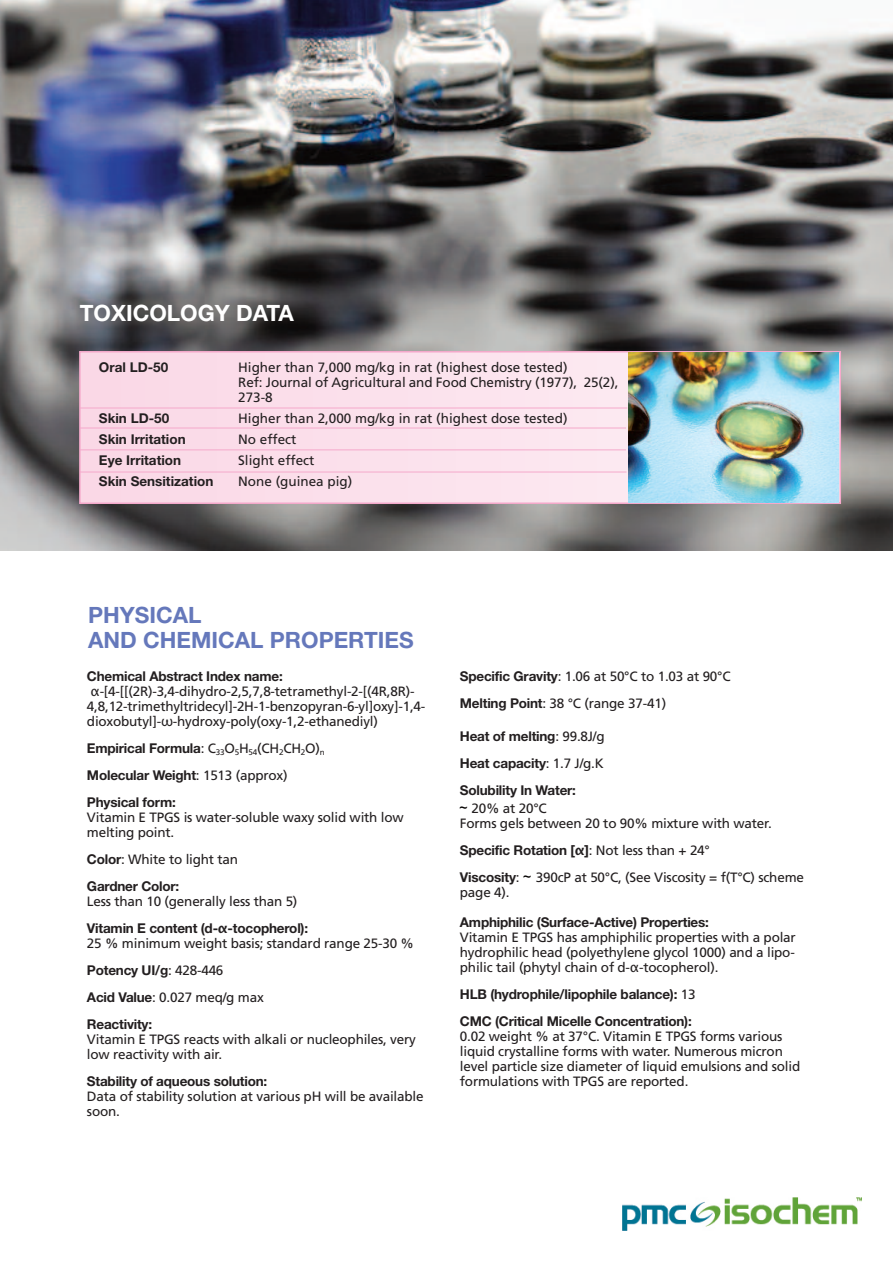
<style>
.page{position:relative;width:893px;height:1263px;background:#fff}
.page>*{position:absolute;margin:0;border:0;box-sizing:border-box;transform-origin:0 0}
.t1{font:700 22.5px/25.5px "Helvetica Neue LT Std";color:#6578bb}
.t2{font:700 22.5px "Helvetica Neue LT Std";color:#fff}
.t3{font:13.5px/15px "Frutiger LT Std";letter-spacing:-.015em;color:#231f20}
.t4{font:700 13.5px/27px "Helvetica Neue LT Std";letter-spacing:-.015em;color:#231f20}
.s1{font-family:"Lucida Grande"}
.s2{font-family:"Frutiger LT Std";font-weight:400}
.s3{font-family:"Helvetica Neue LT Std";font-weight:700}
.s4{font-family:"Arial Unicode MS";font-size:15px;color:#070504}
</style>
<div class="page">
<img style="left:0;top:0;width:893px;height:550px">
<div style="left:81px;top:352px;width:758px;height:150px;background:#fbe0eb"></div>
<div style="left:79px;top:351px;width:762px;height:153px;border:2px solid #f5a9cb"></div>
<hr style="left:80px;top:408px;width:547px;height:1px;background:#f5a9cb">
<hr style="left:80px;top:428px;width:546px;height:1px;background:#f5a9cb">
<hr style="left:80px;top:449px;width:546px;height:1px;background:#f5a9cb">
<hr style="left:80px;top:472px;width:546px;height:1px;background:#f5a9cb">
<img style="left:629px;top:352px;width:210px;height:150px">
<img style="left:622px;top:1197px;width:239px;height:34px">
<h1 class="t2" style="left:80px;top:305px;width:216px">TOXICOLOGY DATA</h1>
<p class="t4" style="left:99px;top:355px;width:71px">Oral LD-50</p>
<p class="t3" style="left:238px;top:361px;width:382px">Higher than 7,000 mg/kg in rat (highest dose tested)<br>Ref: Journal of Agricultural and Food Chemistry (1977), 25(2),<br>273-8</p>
<p class="t4" style="left:99px;top:406px;width:72px">Skin LD-50</p>
<p class="t3" style="left:238px;top:412px;width:331px">Higher than 2,000 mg/kg in rat (highest dose tested)</p>
<p class="t4" style="left:99px;top:427px;width:88px">Skin Irritation</p>
<p class="t3" style="left:238px;top:433px;width:60px">No effect</p>
<p class="t4" style="left:99px;top:448px;width:84px">Eye Irritation</p>
<p class="t3" style="left:238px;top:454px;width:78px">Slight effect</p>
<p class="t4" style="left:99px;top:469px;width:116px">Skin Sensitization</p>
<p class="t3" style="left:238px;top:475px;width:116px">None (guinea pig)</p>
<h1 class="t1" style="left:88px;top:604px;width:327px">PHYSICAL<br>AND CHEMICAL PROPERTIES</h1>
<p class="t4" style="left:87px;top:664px;width:197px">Chemical Abstract Index name:</p>
<p class="t3" style="left:87px;top:685px;width:340px"><span class="s1">α</span>-[4-[[(2R)-3,4-dihydro-2,5,7,8-tetramethyl-2-[(4R,8R)-<br>4,8,12-trimethyltridecyl]-2H-1-benzopyran-6-yl]oxy]-1,4- dioxobutyl]-<span class="s1">ω</span>-hydroxy-poly(oxy-1,2-ethanediyl)</p>
<p class="t4" style="left:87px;top:736px;width:239px">Empirical Formula<span class="s2">: C</span><sub>33</sub><span class="s2">O</span><sub>5</sub><span class="s2">H</span><sub>54</sub><span class="s2">(CH</span><sub>2</sub><span class="s2">CH</span><sub>2</sub><span class="s2">O)</span><sub>n<br></sub>Molecular Weight<span class="s2">: 1513 (approx)<br></span>Physical form:</p>
<p class="t3" style="left:87px;top:811px;width:318px">Vitamin E TPGS is water-soluble waxy solid with low melting point.</p>
<p class="t3" style="left:87px;top:853px;width:153px"><span class="s3">Color</span>: White to light tan</p>
<p class="t4" style="left:87px;top:874px;width:94px">Gardner Color:</p>
<p class="t3" style="left:87px;top:895px;width:212px">Less than 10 (generally less than 5)</p>
<p class="t4" style="left:87px;top:916px;width:223px">Vitamin E content (d-<span class="s1">α</span>-tocopherol):</p>
<p class="t3" style="left:87px;top:937px;width:329px">25 % minimum weight basis; standard range 25-30 %</p>
<p class="t4" style="left:87px;top:958px;width:138px">Potency UI/g<span class="s2">: 428-446</span></p>
<p class="t3" style="left:87px;top:991px;width:178px"><span class="s3">Acid Value</span>: 0.027 meq/g max</p>
<p class="t4" style="left:87px;top:1012px;width:67px">Reactivity:</p>
<p class="t3" style="left:87px;top:1033px;width:330px">Vitamin E TPGS reacts with alkali or nucleophiles, very low reactivity with air.</p>
<p class="t4" style="left:87px;top:1069px;width:182px">Stability of aqueous solution:</p>
<p class="t3" style="left:87px;top:1090px;width:338px">Data of stability solution at various pH will be available soon.</p>
<p class="t3" style="left:460px;top:664px;width:272px;line-height:27px"><span class="s3">Specific Gravity</span>: 1.06 at 50°C to 1.03 at 90°C<br><span class="s3">Melting Point</span>: 38 °C (range 37-41)</p>
<p class="t4" style="left:460px;top:724px;width:146px;text-align:justify">Heat of melting<span class="s2">: 99.8J/g </span>Heat capacity<span class="s2">: 1.7 J/g.K </span>Solubility In Water:</p>
<p class="t3" style="left:459px;top:802px;width:314px"><span class="s4">∼</span> 20% at 20°C<br>Forms gels between 20 to 90% mixture with water.</p>
<p class="t4" style="left:460px;top:838px;width:252px">Specific Rotation [<span class="s1">α</span>]<span class="s2">: Not less than + 24°</span></p>
<p class="t3" style="left:460px;top:871px;width:346px"><span class="s3">Viscosity</span>: <span class="s4">∼</span> 390cP at 50°C, (See Viscosity = f(T°C) scheme page 4).</p>
<p class="t4" style="left:460px;top:910px;width:251px">Amphiphilic (Surface-Active) Properties:</p>
<p class="t3" style="left:460px;top:931px;width:337px;text-align:justify">Vitamin E TPGS has amphiphilic properties with a polar hydrophilic head (polyethylene glycol 1000) and a lipo&shy;philic tail (phytyl chain of d-<span class="s1">α</span>-tocopherol).</p>
<p class="t4" style="left:460px;top:982px;width:237px">HLB (hydrophile/lipophile balance): <span class="s2">13<br></span>CMC (Critical Micelle Concentration):</p>
<p class="t3" style="left:460px;top:1030px;width:342px">0.02 weight % at 37°C. Vitamin E TPGS forms various liquid crystalline forms with water. Numerous micron level particle size diameter of liquid emulsions and solid formulations with TPGS are reported.</p>
</div>
